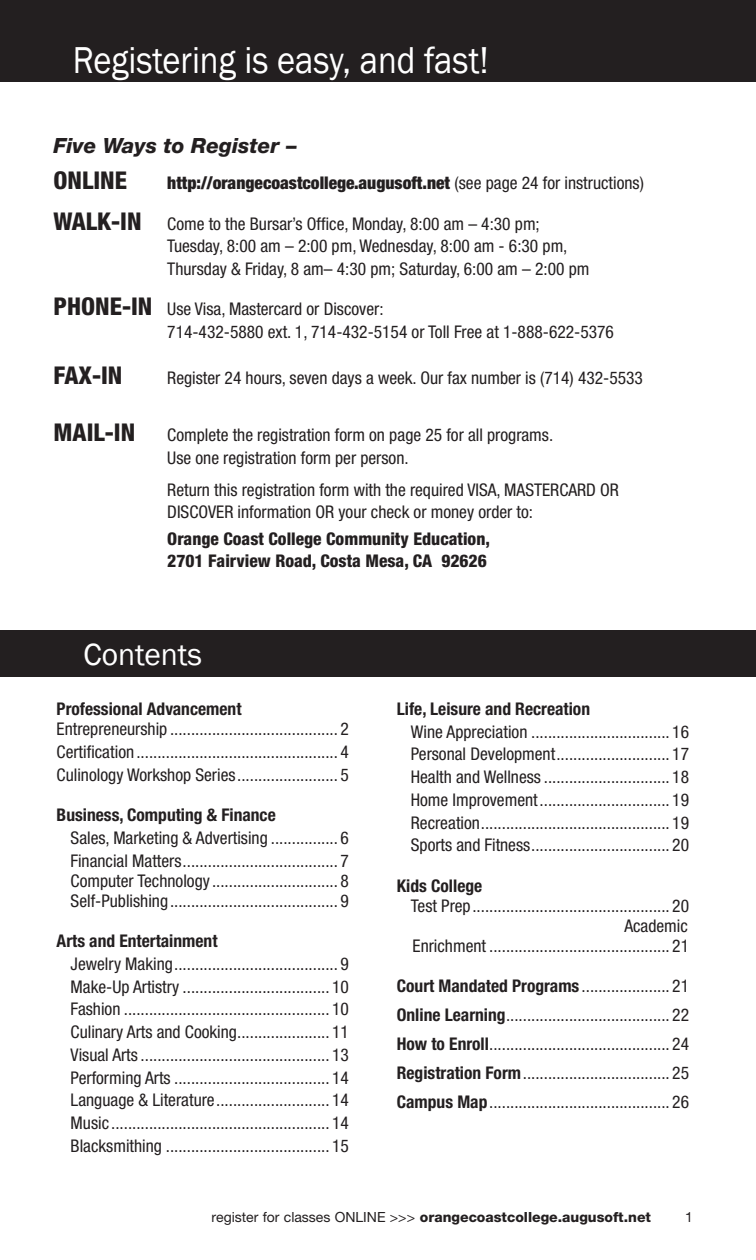
<style>
.page{position:relative;width:756px;height:1260px;background:#fff}
.page>*{position:absolute;margin:0;border:0;box-sizing:border-box;transform-origin:0 0}
.t1{font:38.5px "Franklin Gothic";color:#fff;scale:.9 1}
.t2{font:31.5px "Franklin Gothic";color:#fff}
.t3{font:800 condensed 24.5px "Helvetica Neue";color:#231f20}
.t4{font:italic 800 21px "Helvetica Neue";color:#231f20}
.t5{font:condensed 17.5px/22.8px "Helvetica Neue";color:#231f20}
.t6{font:700 condensed 17.5px "Helvetica Neue";color:#231f20}
.t7{font:800 condensed 17.5px/22.8px "Helvetica Neue";color:#231f20}
.t8{font:900 condensed 17.5px "Helvetica Neue";color:#231f20}
.t9{font:800 14px "Helvetica Neue";color:#231f20}
.t10{font:14px "Helvetica Neue";color:#231f20}
.s1{font-weight:400}
.s2{font-weight:800;font-size:24.5px}
.s3{font-weight:700}
</style>
<div class="page">
<div style="left:0;top:630px;width:756px;height:47px;background:#231f20"></div>
<div style="left:0;top:0;width:756px;height:82px;background:#231f20"></div>
<h1 class="t1" style="left:73px;top:36px;width:464px">Registering is easy, and fast!</h1>
<p class="t4" style="left:54px;top:133px;width:245px">Five Ways to Register –</p>
<h3 class="t3" style="left:54px;top:166px;width:75px">ONLINE</h3>
<p class="t8" style="left:167px;top:172px;width:478px">http://orangecoastcollege.augusoft.net <span class="s1">(see page 24 for instructions)</span></p>
<p class="t5" style="left:167px;top:212px;width:424px;text-indent:-114px"><span class="s2">WALK-IN</span> Come to the Bursar’s Office, Monday, 8:00 am – 4:30 pm;<br>Tuesday, 8:00 am – 2:00 pm, Wednesday, 8:00 am - 6:30 pm,<br>Thursday &amp; Friday, 8 am– 4:30 pm; Saturday, 6:00 am – 2:00 pm</p>
<p class="t5" style="left:167px;top:298px;width:448px;text-indent:-114px"><span class="s2">PHONE-IN</span> Use Visa, Mastercard or Discover:<br>714-432-5880 ext. 1, 714-432-5154 or Toll Free at 1-888-622-5376</p>
<h3 class="t3" style="left:54px;top:360px;width:70px">FAX-IN</h3>
<p class="t5" style="left:167px;top:366px;width:477px">Register 24 hours, seven days a week. Our fax number is (714) 432-5533</p>
<h3 class="t3" style="left:54px;top:418px;width:83px">MAIL-IN</h3>
<p class="t5" style="left:167px;top:424px;width:387px">Complete the registration form on page 25 for all programs.<br>Use one registration form per person.</p>
<p class="t5" style="left:167px;top:478px;width:453px">Return this registration form with the required VISA, MASTERCARD OR<br>DISCOVER information OR your check or money order to:</p>
<p class="t7" style="left:167px;top:527px;width:324px">Orange Coast College Community Education,<br>2701 Fairview Road, Costa Mesa, CA 92626</p>
<h2 class="t2" style="left:84px;top:635px;width:120px">Contents</h2>
<p class="t6" style="left:57px;top:698px;width:186px">Professional Advancement</p>
<p class="t5" style="left:57px;top:718px;width:294px;text-align:justify">Entrepreneurship ........................................ 2<br>Certification ................................................ 4<br>Culinology Workshop Series........................ 5</p>
<p class="t6" style="left:57px;top:804px;width:221px">Business, Computing &amp; Finance</p>
<p class="t5" style="left:71px;top:826px;width:280px">Sales, Marketing &amp; Advertising ................ 6<br>Financial Matters..................................... 7</p>
<p class="t5" style="left:71px;top:870px;width:280px;line-height:20.1px">Computer Technology .............................. 8<br>Self-Publishing........................................ 9</p>
<p class="t6" style="left:57px;top:930px;width:162px">Arts and Entertainment</p>
<p class="t5" style="left:71px;top:952px;width:280px;text-align:justify">Jewelry Making....................................... 9<br>Make-Up Artistry ................................... 10<br>Fashion ................................................. 10<br>Culinary Arts and Cooking...................... 11<br>Visual Arts ............................................. 13<br>Performing Arts ..................................... 14<br>Language &amp; Literature........................... 14<br>Music .................................................... 14<br>Blacksmithing ....................................... 15</p>
<p class="t6" style="left:397px;top:698px;width:195px">Life, Leisure and Recreation</p>
<p class="t5" style="left:411px;top:720px;width:280px;text-align:justify">Wine Appreciation ................................. 16<br>Personal Development........................... 17<br>Health and Wellness .............................. 18<br>Home Improvement............................... 19<br>Recreation............................................. 19<br>Sports and Fitness................................. 20</p>
<p class="t6" style="left:397px;top:875px;width:87px">Kids College</p>
<p class="t5" style="left:411px;top:895px;width:280px;line-height:20.1px;text-align:right">Test Prep............................................... 20<br>Academic<br>Enrichment ........................................... 21</p>
<p class="t5" style="left:397px;top:972px;width:294px;line-height:28.9px;text-align:justify"><span class="s3">Court Mandated Programs</span> ..................... 21<br><span class="s3">Online Learning</span>....................................... 22<br><span class="s3">How to Enroll</span>........................................... 24<br><span class="s3">Registration Form</span>................................... 25<br><span class="s3">Campus Map</span>........................................... 26</p>
<p class="t9" style="left:212px;top:1209px;width:441px"><span class="s1">register for classes online &gt;&gt;&gt;</span> orangecoastcollege.augusoft.net</p>
<p class="t10" style="left:685px;top:1209px;width:9px">1</p>
</div>
